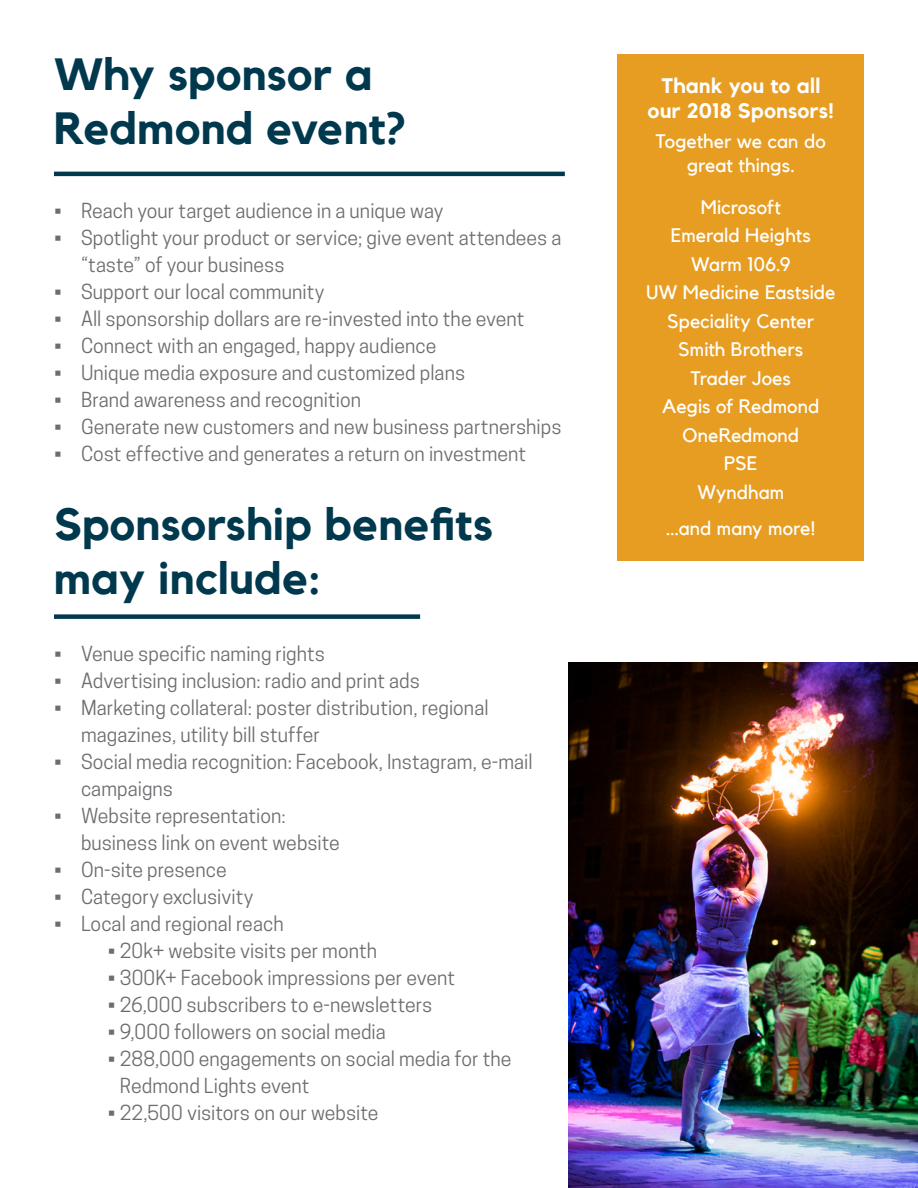
<style>
.page{position:relative;width:918px;height:1188px;background:#fff}
.page>*{position:absolute;margin:0;border:0;box-sizing:border-box;transform-origin:0 0}
.t1{font:700 45px/54px "Kollektif";letter-spacing:.01em;color:#00384e}
.t2{font:700 21px/25.2px "Kollektif";letter-spacing:.015em;color:#fff;text-align:center}
.t3{font:19.5px/27px "Cooper Hewitt";color:#6c6d70}
.t4{font:19.5px/28.5px "Kollektif";color:#fff;text-align:center}
</style>
<div class="page">
<div style="left:618px;top:54px;width:246px;height:507px;background:#e69d22"></div>
<hr style="left:54px;top:172px;width:511px;height:4px;background:#00384e">
<div style="left:54px;top:614px;width:366px;height:5px;background:#00384e"></div>
<img style="left:568px;top:662px;width:350px;height:526px">
<h1 class="t1" style="left:54px;top:47px;width:354px">Why sponsor a<br>Redmond event?</h1>
<p class="t3" style="left:54px;top:197px;width:391px">• Reach your target audience in a unique way</p>
<p class="t3" style="left:81px;top:224px;width:482px;text-indent:-27px">• Spotlight your product or service; give event attendees a “taste” of your business</p>
<p class="t3" style="left:54px;top:278px;width:272px">• Support our local community</p>
<p class="t3" style="left:54px;top:305px;width:472px">• All sponsorship dollars are re-invested into the event</p>
<p class="t3" style="left:54px;top:332px;width:384px">• Connect with an engaged, happy audience</p>
<p class="t3" style="left:54px;top:359px;width:413px">• Unique media exposure and customized plans</p>
<p class="t3" style="left:54px;top:386px;width:308px">• Brand awareness and recognition</p>
<p class="t3" style="left:54px;top:413px;width:509px">• Generate new customers and new business partnerships</p>
<p class="t3" style="left:54px;top:440px;width:474px">• Cost effective and generates a return on investment</p>
<h1 class="t1" style="left:54px;top:497px;width:440px">Sponsorship benefits may include:</h1>
<p class="t3" style="left:54px;top:640px;width:272px">• Venue specific naming rights</p>
<p class="t3" style="left:54px;top:667px;width:367px">• Advertising inclusion: radio and print ads</p>
<p class="t3" style="left:81px;top:694px;width:409px;text-indent:-27px">• Marketing collateral: poster distribution, regional magazines, utility bill stuffer</p>
<p class="t3" style="left:81px;top:748px;width:453px;text-indent:-27px">• Social media recognition: Facebook, Instagram, e-mail campaigns</p>
<p class="t3" style="left:81px;top:802px;width:260px;text-indent:-27px">• Website representation: business link on event website</p>
<p class="t3" style="left:54px;top:856px;width:174px">• On-site presence</p>
<p class="t3" style="left:54px;top:883px;width:201px">• Category exclusivity</p>
<p class="t3" style="left:54px;top:910px;width:231px">• Local and regional reach</p>
<p class="t3" style="left:108px;top:937px;width:271px">• 20k+ website visits per month</p>
<p class="t3" style="left:108px;top:964px;width:349px">• 300K+ Facebook impressions per event</p>
<p class="t3" style="left:108px;top:991px;width:326px">• 26,000 subscribers to e-newsletters</p>
<p class="t3" style="left:108px;top:1018px;width:279px">• 9,000 followers on social media</p>
<p class="t3" style="left:120px;top:1045px;width:393px;text-indent:-12px">• 288,000 engagements on social media for the<br>Redmond Lights event</p>
<p class="t3" style="left:108px;top:1099px;width:272px">• 22,500 visitors on our website</p>
<p class="t2" style="left:648px;top:73px;width:188px">Thank you to all our 2018 Sponsors!</p>
<p class="t4" style="left:656px;top:130px;width:171px;line-height:23.4px">Together we can do great things.</p>
<p class="t4" style="left:646px;top:192px;width:191px">Microsoft<br>Emerald Heights<br>Warm 106.9<br>UW Medicine Eastside<br>Speciality Center<br>Smith Brothers<br>Trader Joes<br>Aegis of Redmond<br>OneRedmond<br>PSE<br>Wyndham</p>
<p class="t4" style="left:666px;top:514px;width:151px">…and many more!</p>
</div>
